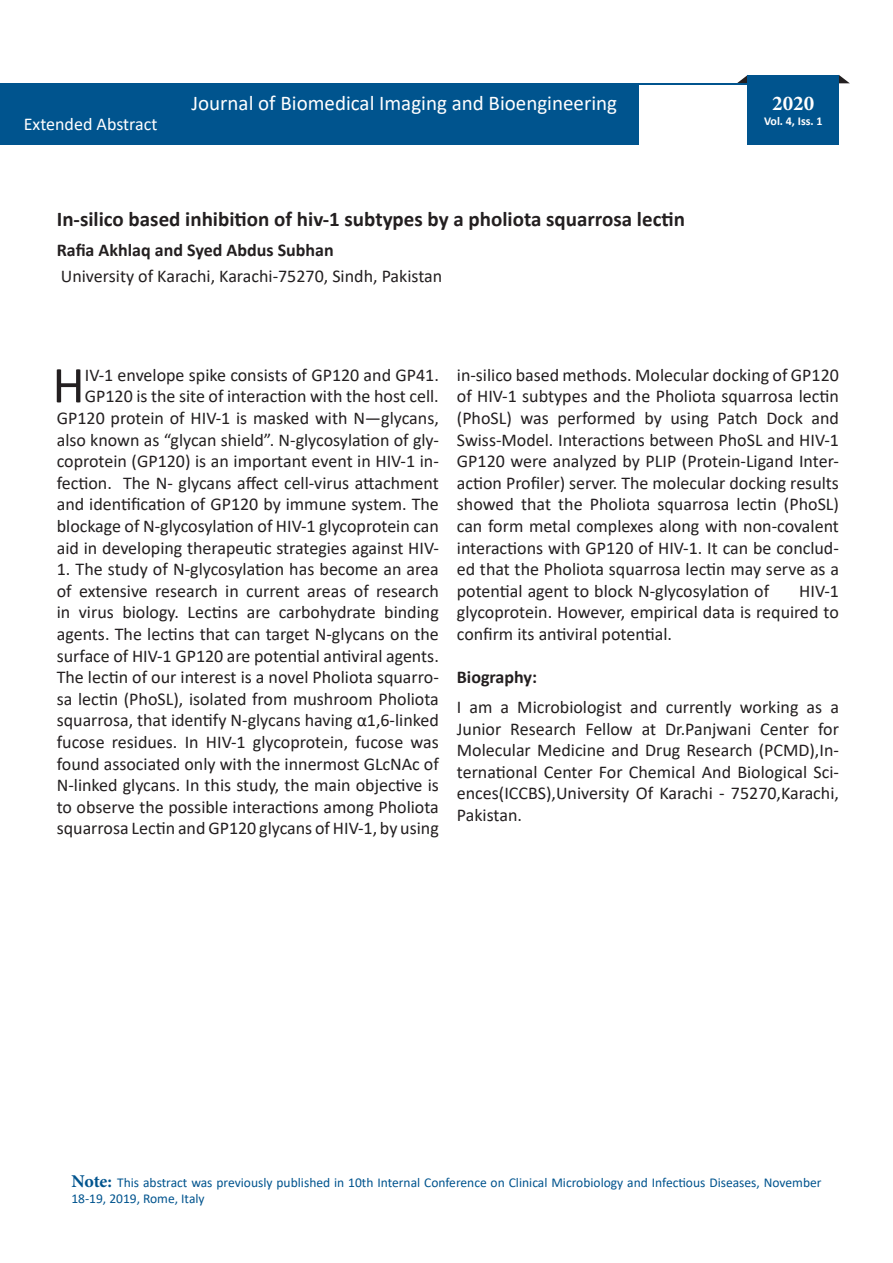
<style>
.page{position:relative;width:893px;height:1263px;background:#fff}
.page>*{position:absolute;margin:0;border:0;box-sizing:border-box;transform-origin:0 0}
.t1{font:52.05px "Calibri";color:#231f20}
.t2{font:700 21px "Calibri";color:#231f20}
.t3{font:21px "Calibri";color:#fff}
.t4{font:700 21px "Minion Pro";color:#fff}
.t5{font:18px/21.6px "Calibri";color:#231f20;text-align:justify}
.t6{font:700 18px "Calibri";color:#231f20}
.t7{font:18px "Calibri";color:#fff}
.t8{font:13.5px/16.2px "Calibri";color:#00548e}
.t9{font:700 12px "Calibri";color:#fff}
.s1{font-family:"Minion Pro";font-weight:700;font-size:18px}
</style>
<div class="page">
<svg style="left:839px;top:75px;width:11px;height:8px"></svg>
<svg style="left:737px;top:75px;width:11px;height:8px"></svg>
<div style="left:1px;top:83px;width:838px;height:62px;background:#00548e"></div>
<div style="left:639px;top:85px;width:203px;height:60px;background:#fff"></div>
<div style="left:748px;top:75px;width:91px;height:70px;background:#00548e"></div>
<p class="t7" style="left:24px;top:112px;width:135px">Extended Abstract</p>
<p class="t3" style="left:191px;top:88px;width:427px">Journal of Biomedical Imaging and Bioengineering</p>
<p class="t2" style="left:57px;top:204px;width:630px">In-silico based inhibition of hiv-1 subtypes by a pholiota squarrosa lectin</p>
<p class="t6" style="left:57px;top:238px;width:278px">Rafia Akhlaq and Syed Abdus Subhan</p>
<p class="t5" style="left:61px;top:265px;width:383px">University of Karachi, Karachi-75270, Sindh, Pakistan</p>
<p class="t4" style="left:772px;top:89px;width:43px">2020</p>
<p class="t9" style="left:764px;top:112px;width:60px">Vol. 4, Iss. 1</p>
<p class="t5" style="left:57px;top:363px;width:384px;text-align:right">IV-1 envelope spike consists of GP120 and GP41.<br>GP120 is the site of interaction with the host cell.<br>GP120 protein of HIV-1 is masked with N—glycans, also known as “glycan shield”. N-glycosylation of gly&shy;coprotein (GP120) is an important event in HIV-1 in&shy;fection. The N- glycans affect cell-virus attachment and identification of GP120 by immune system. The blockage of N-glycosylation of HIV-1 glycoprotein can aid in developing therapeutic strategies against HIV-</p>
<p class="t5" style="left:57px;top:558px;width:384px">1. The study of N-glycosylation has become an area of extensive research in current areas of research in virus biology. Lectins are carbohydrate binding agents. The lectins that can target N-glycans on the surface of HIV-1 GP120 are potential antiviral agents.<br>The lectin of our interest is a novel Pholiota squarro&shy;sa lectin (PhoSL), isolated from mushroom Pholiota squarrosa, that identify N-glycans having α1,6‐linked fucose residues. In HIV-1 glycoprotein, fucose was found associated only with the innermost GLcNAc of N-linked glycans. In this study, the main objective is to observe the possible interactions among Pholiota squarrosa Lectin and GP120 glycans of HIV-1, by using</p>
<p class="t1" style="left:52px;top:349px;width:34px">H</p>
<p class="t5" style="left:457px;top:363px;width:384px">in-silico based methods. Molecular docking of GP120 of HIV-1 subtypes and the Pholiota squarrosa lectin (PhoSL) was performed by using Patch Dock and Swiss-Model. Interactions between PhoSL and HIV-1<br>GP120 were analyzed by PLIP (Protein-Ligand Inter&shy;action Profiler) server. The molecular docking results showed that the Pholiota squarrosa lectin (PhoSL) can form metal complexes along with non-covalent interactions with GP120 of HIV-1. It can be conclud&shy;ed that the Pholiota squarrosa lectin may serve as a potential agent to block N-glycosylation of</p>
<p class="t5" style="left:457px;top:579px;width:384px;text-indent:342px">HIV-1 glycoprotein. However, empirical data is required to confirm its antiviral potential.</p>
<p class="t6" style="left:457px;top:664px;width:82px">Biography:</p>
<p class="t5" style="left:457px;top:696px;width:384px">I am a Microbiologist and currently working as a Junior Research Fellow at Dr.Panjwani Center for Molecular Medicine and Drug Research (PCMD),In&shy;ternational Center For Chemical And Biological Sci&shy;ences(ICCBS),University Of Karachi - 75270,Karachi, Pakistan.</p>
<p class="t8" style="left:71px;top:1173px;width:752px"><span class="s1">Note:</span> This abstract was previously published in 10th Internal Conference on Clinical Microbiology and Infectious Diseases, November<br>18-19, 2019, Rome, Italy</p>
</div>
